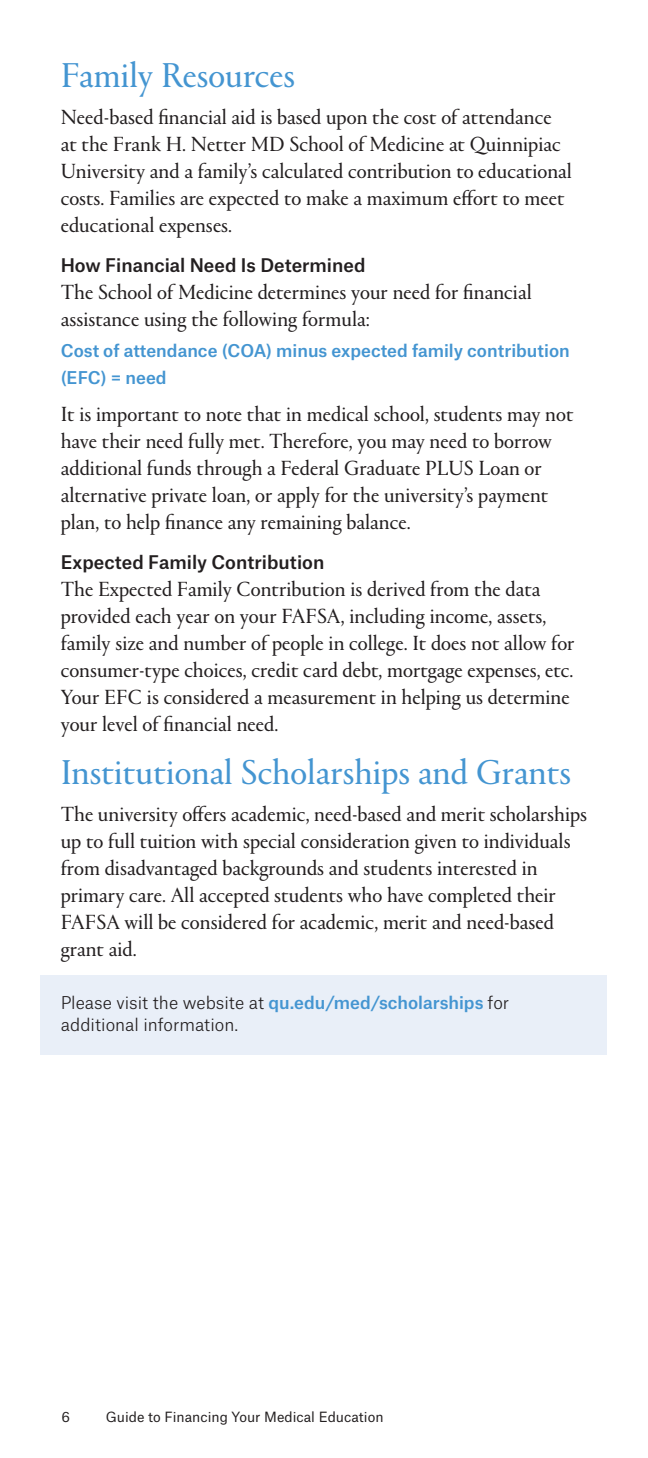
<style>
.page{position:relative;width:648px;height:1458px;background:#fff}
.page>*{position:absolute;margin:0;border:0;box-sizing:border-box;transform-origin:0 0}
.H2-headline{font:36px "Portrait Q";color:#4495d1}
.H2-headline_next_fra{font:36px "Portrait Q";color:#4495d1}
.p-body{font:21.38px/27px "Portrait Q";color:#231f20}
.H3-subhead{font:500 18px "Atlas Grotesk";color:#231f20}
.P-Note{font:300 16.88px/22.5px "Atlas Grotesk";color:#231f20}
.p-body-2{font:500 16.88px/27px "Atlas Grotesk";color:#4495d1}
.t1{font:13.5px "Atlas Grotesk";color:#231f20}
.s1{font-weight:500;color:#4495d1}
</style>
<div class="page">
<div style="left:40px;top:975px;width:568px;height:80px;background:#e9eff8"></div>
<h2 class="H2-headline_next_fra" style="left:61px;top:51px;width:236px">Family Resources</h2>
<p class="p-body" style="left:61px;top:103px;width:513px">Need-based financial aid is based upon the cost of attendance at the Frank H. Netter MD School of Medicine at Quinnipiac University and a family’s calculated contribution to educational costs. Families are expected to make a maximum effort to meet educational expenses.</p>
<h3 class="H3-subhead" style="left:61px;top:251px;width:306px">How Financial Need Is Determined</h3>
<p class="p-body" style="left:61px;top:278px;width:473px">The School of Medicine determines your need for financial assistance using the following formula:</p>
<p class="p-body-2" style="left:61px;top:335px;width:511px">Cost of attendance (COA) minus expected family contribution (EFC) = need</p>
<p class="p-body" style="left:61px;top:400px;width:514px">It is important to note that in medical school, students may not have their need fully met. Therefore, you may need to borrow additional funds through a Federal Graduate PLUS Loan or alternative private loan, or apply for the university’s payment plan, to help finance any remaining balance.</p>
<h3 class="H3-subhead" style="left:61px;top:547px;width:265px">Expected Family Contribution</h3>
<p class="p-body" style="left:61px;top:575px;width:515px">The Expected Family Contribution is derived from the data provided each year on your FAFSA, including income, assets, family size and number of people in college. It does not allow for consumer-type choices, credit card debt, mortgage expenses, etc.<br>Your EFC is considered a measurement in helping us determine your level of financial need.</p>
<h2 class="H2-headline" style="left:61px;top:748px;width:512px">Institutional Scholarships and Grants</h2>
<p class="p-body" style="left:61px;top:800px;width:528px">The university offers academic, need-based and merit scholarships up to full tuition with special consideration given to individuals from disadvantaged backgrounds and students interested in primary care. All accepted students who have completed their FAFSA will be considered for academic, merit and need-based grant aid.</p>
<p class="P-Note" style="left:61px;top:990px;width:450px">Please visit the website at <span class="s1">qu.edu/med/scholarships</span> for additional information.</p>
<p class="t1" style="left:62px;top:1406px;width:10px">6</p>
<p class="t1" style="left:106px;top:1406px;width:279px">Guide to Financing Your Medical Education</p>
</div>
